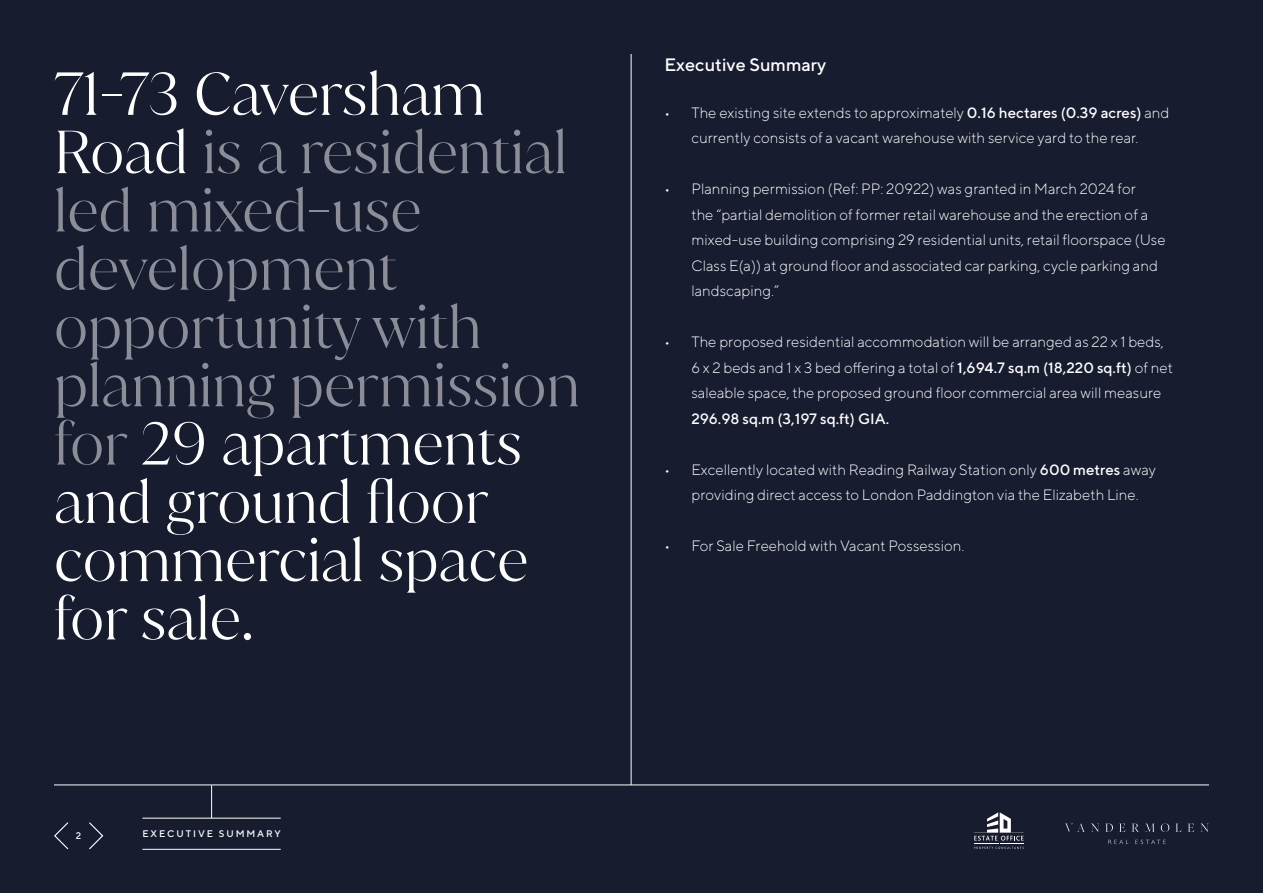
<style>
.page{position:relative;width:1263px;height:893px;background:#171c2e}
.page>*{position:absolute;margin:0;border:0;box-sizing:border-box;transform-origin:0 0}
.t1{font:300 58.35px/58.3px "Juana";color:#8b8e96}
.t2{font:500 18px "TT Norms";color:#fff}
.t3{font:300 15px/25.5px "TT Norms";color:#fff}
.t4{font:500 15px "TT Norms";color:#fff}
.t5{font:500 9.6px "TT Norms";letter-spacing:.2em;color:#fff}
.s1{color:#fff}
.s2{font-weight:500}
</style>
<div class="page">
<hr style="left:631px;top:54px;width:1px;height:731px;background:#fff">
<svg style="left:89px;top:822px;width:15px;height:28px"></svg>
<svg style="left:54px;top:822px;width:15px;height:28px"></svg>
<hr style="left:54px;top:784px;width:1155px;height:1px;background:#fff">
<hr style="left:211px;top:785px;width:1px;height:33px;background:#fff">
<hr style="left:142px;top:818px;width:139px;height:1px;background:#fff">
<hr style="left:142px;top:849px;width:139px;height:1px;background:#fff">
<svg style="left:1065px;top:823px;width:20px;height:9px"></svg>
<svg style="left:1091px;top:824px;width:8px;height:8px"></svg>
<svg style="left:1105px;top:823px;width:8px;height:9px"></svg>
<svg style="left:1119px;top:824px;width:6px;height:8px"></svg>
<svg style="left:1131px;top:824px;width:8px;height:8px"></svg>
<svg style="left:1145px;top:824px;width:10px;height:8px"></svg>
<svg style="left:1161px;top:823px;width:8px;height:9px"></svg>
<svg style="left:1175px;top:824px;width:6px;height:8px"></svg>
<svg style="left:1187px;top:824px;width:7px;height:8px"></svg>
<svg style="left:1200px;top:824px;width:8px;height:8px"></svg>
<svg style="left:1108px;top:840px;width:20px;height:4px"></svg>
<svg style="left:1135px;top:840px;width:31px;height:4px"></svg>
<svg style="left:974px;top:812px;width:50px;height:37px"></svg>
<h1 class="t1" style="left:54px;top:63px;width:528px"><span class="s1">71-73 Caversham<br>Road</span> is a residential led mixed-use development opportunity with planning permission for <span class="s1">29 apartments and ground floor commercial space for sale.</span></h1>
<p class="t5" style="left:76px;top:830px;width:7px">2</p>
<p class="t5" style="left:142px;top:827px;width:140px">EXECUTIVE SUMMARY</p>
<p class="t2" style="left:664px;top:54px;width:163px">Executive Summary</p>
<p class="t3" style="left:664px;top:99px;width:506px;text-align:center">• The existing site extends to approximately <span class="s2">0.16 hectares (0.39 acres)</span> and currently consists of a vacant warehouse with service yard to the rear.</p>
<p class="t3" style="left:691px;top:176px;width:476px;text-indent:-27px">• Planning permission (Ref: PP: 20922) was granted in March 2024 for<br>the “partial demolition of former retail warehouse and the erection of a mixed-use building comprising 29 residential units, retail floorspace (Use Class E(a)) at ground floor and associated car parking, cycle parking and landscaping.”</p>
<p class="t3" style="left:691px;top:329px;width:483px;text-indent:-27px">• The proposed residential accommodation will be arranged as 22 x 1 beds,<br>6 x 2 beds and 1 x 3 bed offering a total of <span class="s2">1,694.7 sq.m (18,220 sq.ft)</span> of net saleable space, the proposed ground floor commercial area will measure</p>
<p class="t4" style="left:691px;top:409px;width:199px">296.98 sq.m (3,197 sq.ft) GIA.</p>
<p class="t3" style="left:691px;top:456px;width:466px;text-indent:-27px">• Excellently located with Reading Railway Station only <span class="s2">600 metres</span> away providing direct access to London Paddington via the Elizabeth Line.</p>
<p class="t3" style="left:664px;top:533px;width:301px">• For Sale Freehold with Vacant Possession.</p>
</div>
